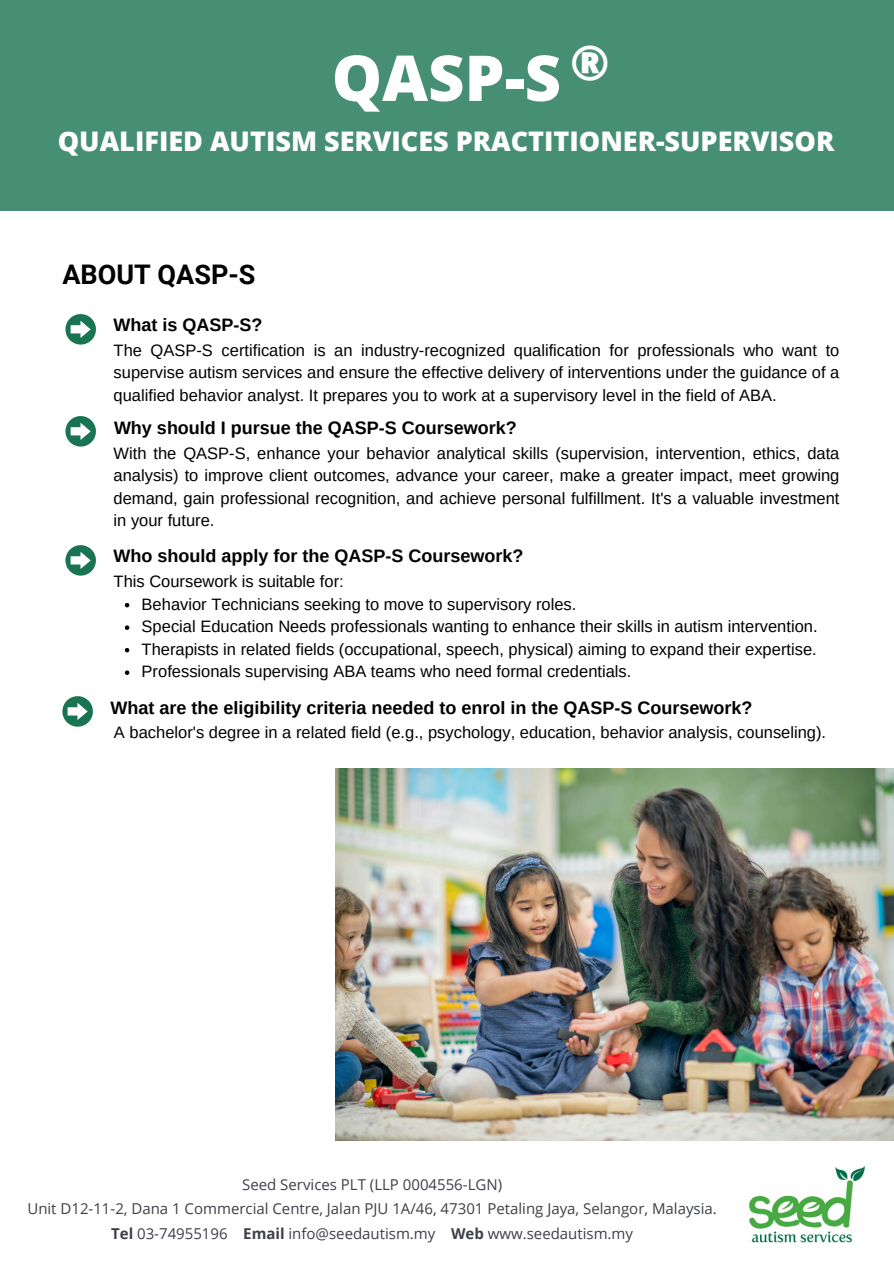
<style>
.page{position:relative;width:894px;height:1264px;background:#fff}
.page>*{position:absolute;margin:0;border:0;box-sizing:border-box;transform-origin:0 0}
.t1{font:800 63.15px "Open Sans";color:#fff}
.t2{font:800 48px "Open Sans";color:#fff}
.t3{font:800 27px "Open Sans";color:#fff}
.t4{font:700 27px "Roboto";color:#000}
.t5{font:700 18px "Arimo";color:#000}
.t6{font:16.5px/22.5px "Arimo";color:#000;text-align:justify}
.t7{font:15px "Open Sans";color:#3e4048}
.s1{font-weight:700}
</style>
<div class="page">
<div style="left:0;top:0;width:893px;height:211px;background:#478f74"></div>
<img style="left:749px;top:1166px;width:116px;height:76px">
<svg style="left:65px;top:314px;width:31px;height:30px"></svg>
<svg style="left:65px;top:545px;width:31px;height:30px"></svg>
<svg style="left:65px;top:416px;width:31px;height:30px"></svg>
<svg style="left:62px;top:696px;width:31px;height:30px"></svg>
<img style="left:335px;top:768px;width:558px;height:372px">
<svg style="left:125px;top:603px;width:4px;height:4px"></svg>
<svg style="left:125px;top:625px;width:4px;height:5px"></svg>
<svg style="left:125px;top:648px;width:4px;height:4px"></svg>
<svg style="left:125px;top:670px;width:4px;height:5px"></svg>
<h2 class="t1" style="left:331px;top:33px;width:231px">QASP-S</h2>
<p class="t2" style="left:570px;top:29px;width:41px">®</p>
<p class="t3" style="left:58px;top:122px;width:777px">QUALIFIED AUTISM SERVICES PRACTITIONER-SUPERVISOR</p>
<h3 class="t4" style="left:62px;top:259px;width:194px">ABOUT QASP-S</h3>
<p class="t5" style="left:113px;top:315px;width:150px">What is QASP-S?</p>
<p class="t6" style="left:113px;top:339px;width:727px">The QASP-S certification is an industry-recognized qualification for professionals who want to supervise autism services and ensure the effective delivery of interventions under the guidance of a qualified behavior analyst. It prepares you to work at a supervisory level in the field of ABA.</p>
<p class="t5" style="left:114px;top:417px;width:404px">Why should I pursue the QASP-S Coursework?</p>
<p class="t6" style="left:113px;top:441px;width:727px">With the QASP-S, enhance your behavior analytical skills (supervision, intervention, ethics, data analysis) to improve client outcomes, advance your career, make a greater impact, meet growing demand, gain professional recognition, and achieve personal fulfillment. It's a valuable investment in your future.</p>
<h3 class="t5" style="left:113px;top:546px;width:411px">Who should apply for the QASP-S Coursework?</h3>
<h4 class="t6" style="left:113px;top:570px;width:231px">This Coursework is suitable for:</h4>
<h3 class="t6" style="left:142px;top:592px;width:436px">Behavior Technicians seeking to move to supervisory roles.</h3>
<h4 class="t6" style="left:142px;top:615px;width:677px">Special Education Needs professionals wanting to enhance their skills in autism intervention.</h4>
<h3 class="t6" style="left:142px;top:637px;width:676px">Therapists in related fields (occupational, speech, physical) aiming to expand their expertise.</h3>
<h4 class="t6" style="left:142px;top:660px;width:491px">Professionals supervising ABA teams who need formal credentials.</h4>
<p class="t5" style="left:110px;top:697px;width:643px">What are the eligibility criteria needed to enrol in the QASP-S Coursework?</p>
<p class="t6" style="left:114px;top:721px;width:713px">A bachelor's degree in a related field (e.g., psychology, education, behavior analysis, counseling).</p>
<p class="t7" style="left:242px;top:1173px;width:261px">Seed Services PLT (LLP 0004556-LGN)</p>
<h1 class="t7" style="left:27px;top:1198px;width:690px">Unit D12-11-2, Dana 1 Commercial Centre, Jalan PJU 1A/46, 47301 Petaling Jaya, Selangor, Malaysia.</h1>
<h2 class="t7" style="left:111px;top:1222px;width:523px"><span class="s1">Tel</span> 03-74955196 <span class="s1">Email</span> info@seedautism.my <span class="s1">Web</span> www.seedautism.my</h2>
</div>
